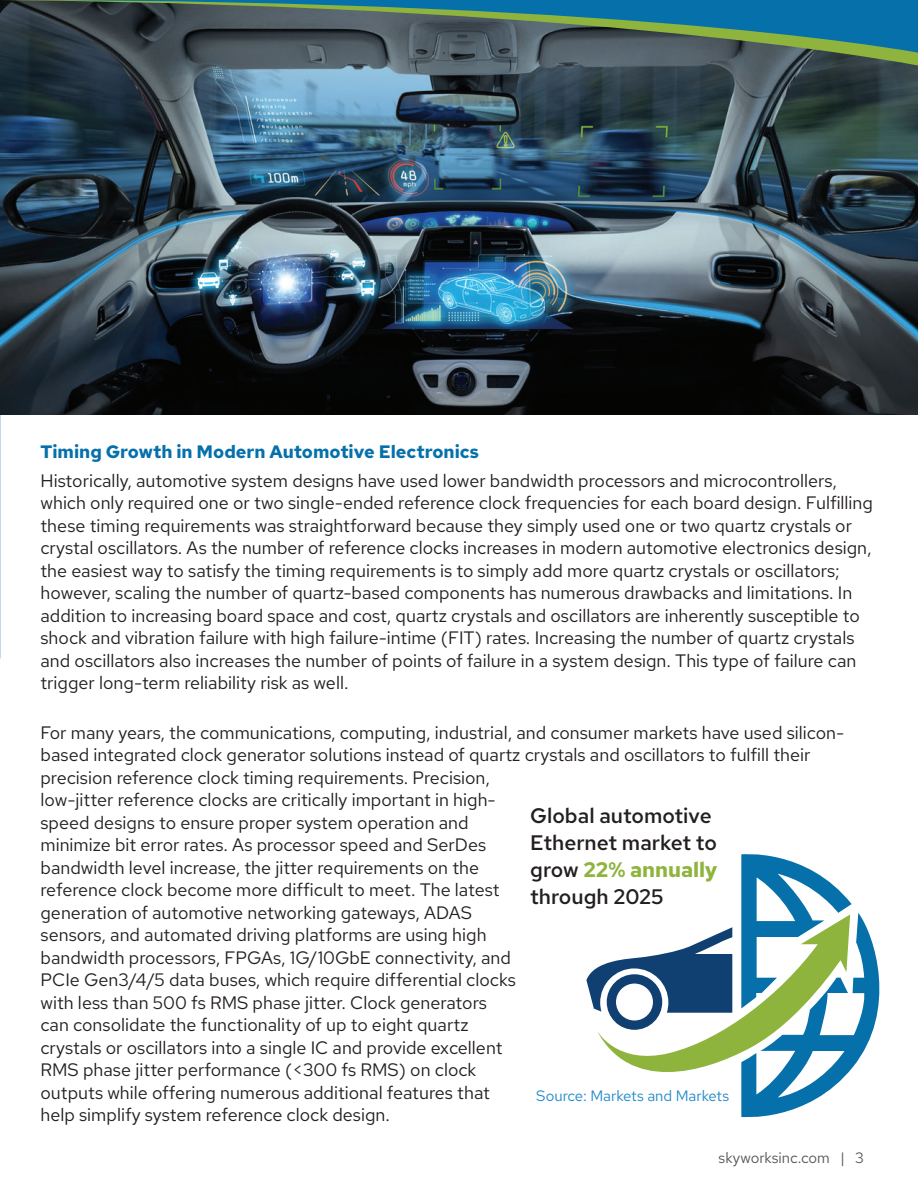
<style>
.page{position:relative;width:918px;height:1188px;background:#fff}
.page>*{position:absolute;margin:0;border:0;box-sizing:border-box;transform-origin:0 0}
.t1{font:500 21px/27px "Red Hat Text";color:#231f20}
.Body_Copy{font:18px/22.5px "Red Hat Text";color:#231f20}
.Body_Headline{font:700 18px "Red Hat Text";color:#0570aa}
.Sources{font:15px "Red Hat Text";color:#2189ca}
.t2{font:15px "Red Hat Text";color:#57585a}
.s1{font-weight:700;color:#8eb43e}
</style>
<div class="page">
<img style="left:0;top:68px;width:918px;height:347px">
<svg style="left:741px;top:854px;width:139px;height:264px"></svg>
<svg style="left:597px;top:914px;width:253px;height:178px"></svg>
<svg style="left:586px;top:927px;width:146px;height:103px"></svg>
<svg style="left:0;top:55px;width:918px;height:13px;background:#4b595e"></svg>
<svg style="left:0;top:0;width:918px;height:55px;background:#396169"></svg>
<p class="Body_Headline" style="left:40px;top:440px;width:440px">Timing Growth in Modern Automotive Electronics</p>
<p class="Body_Copy" style="left:40px;top:469px;width:834px">Historically, automotive system designs have used lower bandwidth processors and microcontrollers, which only required one or two single-ended reference clock frequencies for each board design. Fulfilling these timing requirements was straightforward because they simply used one or two quartz crystals or crystal oscillators. As the number of reference clocks increases in modern automotive electronics design, the easiest way to satisfy the timing requirements is to simply add more quartz crystals or oscillators; however, scaling the number of quartz-based components has numerous drawbacks and limitations. In addition to increasing board space and cost, quartz crystals and oscillators are inherently susceptible to shock and vibration failure with high failure-intime (FIT) rates. Increasing the number of quartz crystals and oscillators also increases the number of points of failure in a system design. This type of failure can trigger long-term reliability risk as well.</p>
<p class="Body_Copy" style="left:40px;top:721px;width:805px">For many years, the communications, computing, industrial, and consumer markets have used silicon&shy;based integrated clock generator solutions instead of quartz crystals and oscillators to fulfill their precision reference clock timing requirements. Precision,<br>low-jitter reference clocks are critically important in high-<br>speed designs to ensure proper system operation and<br>minimize bit error rates. As processor speed and SerDes<br>bandwidth level increase, the jitter requirements on the<br>reference clock become more difficult to meet. The latest<br>generation of automotive networking gateways, ADAS<br>sensors, and automated driving platforms are using high<br>bandwidth processors, FPGAs, 1G/10GbE connectivity, and<br>PCIe Gen3/4/5 data buses, which require differential clocks<br>with less than 500 fs RMS phase jitter. Clock generators<br>can consolidate the functionality of up to eight quartz<br>crystals or oscillators into a single IC and provide excellent<br>RMS phase jitter performance (&lt;300 fs RMS) on clock<br>outputs while offering numerous additional features that<br>help simplify system reference clock design.</p>
<p class="t1" style="left:530px;top:802px;width:189px">Global automotive<br>Ethernet market to grow <span class="s1">22% annually </span>through 2025</p>
<p class="Sources" style="left:536px;top:1086px;width:194px">Source: Markets and Markets</p>
<p class="t2" style="left:719px;top:1148px;width:147px">skyworksinc.com | 3</p>
</div>
